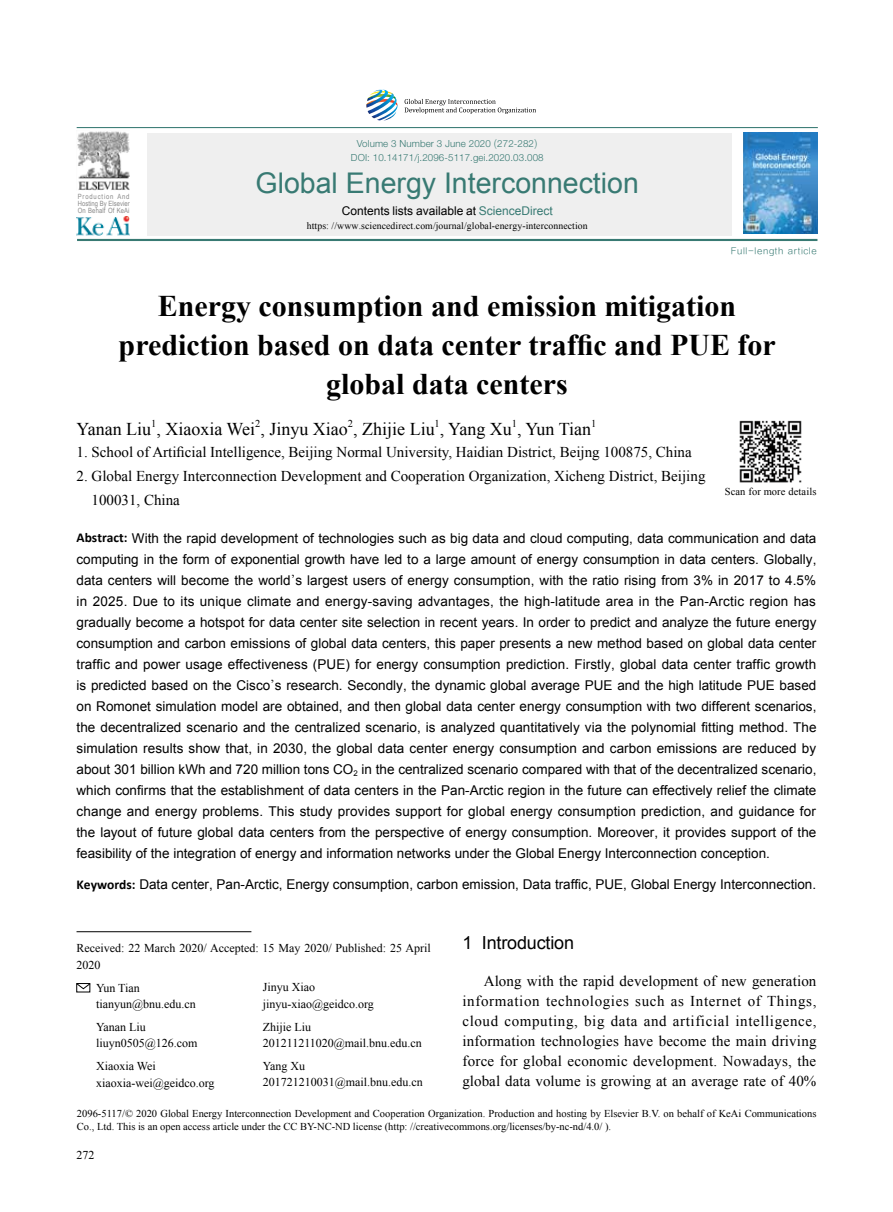
<style>
.page{position:relative;width:893px;height:1212px;background:#fff}
.page>*{position:absolute;margin:0;border:0;box-sizing:border-box;transform-origin:0 0}
.t1{font:700 30px/39px "Times New Roman";color:#000;text-align:center}
.t2{font:28.5px "Arial";color:#387a73}
.t3{font:18px "Times New Roman";color:#000}
.t4{font:18px "Arial";letter-spacing:-.01em;color:#000}
.t5{font:15px/20px "Times New Roman";color:#000}
.t6{font:13.5px/21px "Arial";color:#000;text-align:justify}
.t7{font:12px/16.5px "Times New Roman";color:#000}
.t8{font:12px "Arial";color:#000}
.t9{font:10.5px/13.5px "Times New Roman";color:#000}
.t10{font:300 9.75px "Helvetica Neue LT Pro";letter-spacing:.01em;color:#387a73}
.t11{font:9.75px "Times New Roman";letter-spacing:.01em;color:#000}
.t12{font:9px "FZLTXHK";letter-spacing:.055em;color:#387a73}
.t13{font:7.2px/7.2px "Arial Narrow";letter-spacing:.015em;color:#898989;text-align:justify}
.s1{font-family:"FZLTXHK";font-weight:400}
.s2{color:#387a73}
.s3{font-family:"Calibri";font-weight:700}
.s4{font-family:"Times New Roman"}
</style>
<div class="page">
<div style="left:147px;top:133px;width:584px;height:102px;background:#efefef"></div>
<hr style="left:77px;top:127px;width:741px;height:1px;background:#387a73">
<hr style="left:77px;top:239px;width:740px;height:2px;background:#387a73">
<img style="left:77px;top:216px;width:53px;height:20px">
<img style="left:77px;top:131px;width:53px;height:60px">
<svg style="left:405px;top:99px;width:131px;height:15px"></svg>
<img style="left:366px;top:90px;width:24px;height:18px">
<img style="left:367px;top:90px;width:16px;height:11px">
<img style="left:368px;top:93px;width:27px;height:21px">
<img style="left:371px;top:97px;width:27px;height:21px">
<img style="left:377px;top:104px;width:21px;height:16px">
<img style="left:743px;top:133px;width:74px;height:101px">
<svg style="left:76px;top:983px;width:15px;height:6px"></svg>
<hr style="left:77px;top:931px;width:174px;height:1px;background:#000">
<img style="left:739px;top:420px;width:63px;height:63px">
<p class="t10" style="left:357px;top:137px;width:182px">Volume 3 Number 3 June 2020 <span class="s1">(</span>272-282<span class="s1">)</span></p>
<p class="t13" style="left:78px;top:193px;width:53px">Production And Hosting By Elsevier On Behalf Of Keai</p>
<p class="t10" style="left:351px;top:152px;width:194px">DOI: 10.14171/j.2096-5117.gei.2020.03.008</p>
<h2 class="t2" style="left:256px;top:164px;width:385px">Global Energy Interconnection</h2>
<p class="t8" style="left:342px;top:203px;width:213px">Contents lists available at <span class="s2">ScienceDirect</span></p>
<p class="t11" style="left:307px;top:219px;width:282px">https: //www.sciencedirect.com/journal/global-energy-interconnection</p>
<p class="t12" style="left:731px;top:246px;width:88px">Full-length article</p>
<h1 class="t1" style="left:119px;top:285px;width:659px">Energy consumption and emission mitigation prediction based on data center traffic and PUE for global data centers</h1>
<h3 class="t3" style="left:77px;top:417px;width:516px">Yanan Liu , Xiaoxia Wei , Jinyu Xiao , Zhijie Liu , Yang Xu , Yun Tian</h3>
<p class="t9" style="left:151px;top:416px;width:7px">1</p>
<p class="t9" style="left:255px;top:416px;width:7px">2</p>
<p class="t9" style="left:348px;top:416px;width:7px">2</p>
<p class="t9" style="left:435px;top:416px;width:7px">1</p>
<p class="t9" style="left:512px;top:416px;width:7px">1</p>
<p class="t9" style="left:591px;top:416px;width:7px">1</p>
<p class="t5" style="left:77px;top:442px;width:617px">1. School of Artificial Intelligence, Beijing Normal University, Haidian District, Beijng 100875, China</p>
<p class="t5" style="left:92px;top:464px;width:615px;line-height:24px;text-indent:-15px">2. Global Energy Interconnection Development and Cooperation Organization, Xicheng District, Beijing<br>100031, China</p>
<p class="t9" style="left:725px;top:485px;width:93px">Scan for more details</p>
<p class="t6" style="left:77px;top:527px;width:742px"><span class="s3">Abstract:</span> With the rapid development of technologies such as big data and cloud computing, data communication and data computing in the form of exponential growth have led to a large amount of energy consumption in data centers. Globally, data centers will become the world<span class="s4">’</span>s largest users of energy consumption, with the ratio rising from 3% in 2017 to 4.5% in 2025. Due to its unique climate and energy-saving advantages, the high-latitude area in the Pan-Arctic region has gradually become a hotspot for data center site selection in recent years. In order to predict and analyze the future energy consumption and carbon emissions of global data centers, this paper presents a new method based on global data center traffic and power usage effectiveness (PUE) for energy consumption prediction. Firstly, global data center traffic growth is predicted based on the Cisco<span class="s4">’</span>s research. Secondly, the dynamic global average PUE and the high latitude PUE based on Romonet simulation model are obtained, and then global data center energy consumption with two different scenarios, the decentralized scenario and the centralized scenario, is analyzed quantitatively via the polynomial fitting method. The simulation results show that, in 2030, the global data center energy consumption and carbon emissions are reduced by about 301 billion kWh and 720 million tons CO<sub>2</sub> in the centralized scenario compared with that of the decentralized scenario, which confirms that the establishment of data centers in the Pan-Arctic region in the future can effectively relief the climate change and energy problems. This study provides support for global energy consumption prediction, and guidance for the layout of future global data centers from the perspective of energy consumption. Moreover, it provides support of the feasibility of the integration of energy and information networks under the Global Energy Interconnection conception.</p>
<p class="t6" style="left:77px;top:874px;width:741px"><span class="s3">Keywords:</span> Data center, Pan-Arctic, Energy consumption, carbon emission, Data traffic, PUE, Global Energy Interconnection.</p>
<h3 class="t4" style="left:462px;top:930px;width:113px">1 Introduction</h3>
<p class="t5" style="left:462px;top:970px;width:356px;text-align:justify;text-indent:21px">Along with the rapid development of new generation information technologies such as Internet of Things, cloud computing, big data and artificial intelligence, information technologies have become the main driving force for global economic development. Nowadays, the global data volume is growing at an average rate of 40%</p>
<p class="t7" style="left:77px;top:940px;width:356px">Received: 22 March 2020/ Accepted: 15 May 2020/ Published: 25 April<br>2020</p>
<p class="t7" style="left:96px;top:979px;width:101px">Yun Tian tianyun@bnu.edu.cn</p>
<p class="t7" style="left:96px;top:1018px;width:103px">Yanan Liu liuyn0505@126.com</p>
<p class="t7" style="left:96px;top:1058px;width:120px">Xiaoxia Wei xiaoxia-wei@geidco.org</p>
<p class="t9" style="left:77px;top:1106px;width:741px">2096-5117/© 2020 Global Energy Interconnection Development and Cooperation Organization. Production and hosting by Elsevier B.V. on behalf of KeAi Communications<br>Co., Ltd. This is an open access article under the CC BY-NC-ND license (http: //creativecommons.org/licenses/by-nc-nd/4.0/ ).</p>
<p class="t7" style="left:263px;top:979px;width:113px">Jinyu Xiao jinyu-xiao@geidco.org</p>
<p class="t7" style="left:263px;top:1018px;width:161px">Zhijie Liu<br>201211211020@mail.bnu.edu.cn</p>
<p class="t7" style="left:263px;top:1057px;width:162px">Yang Xu<br>201721210031@mail.bnu.edu.cn</p>
<p class="t7" style="left:77px;top:1146px;width:19px">272</p>
</div>
